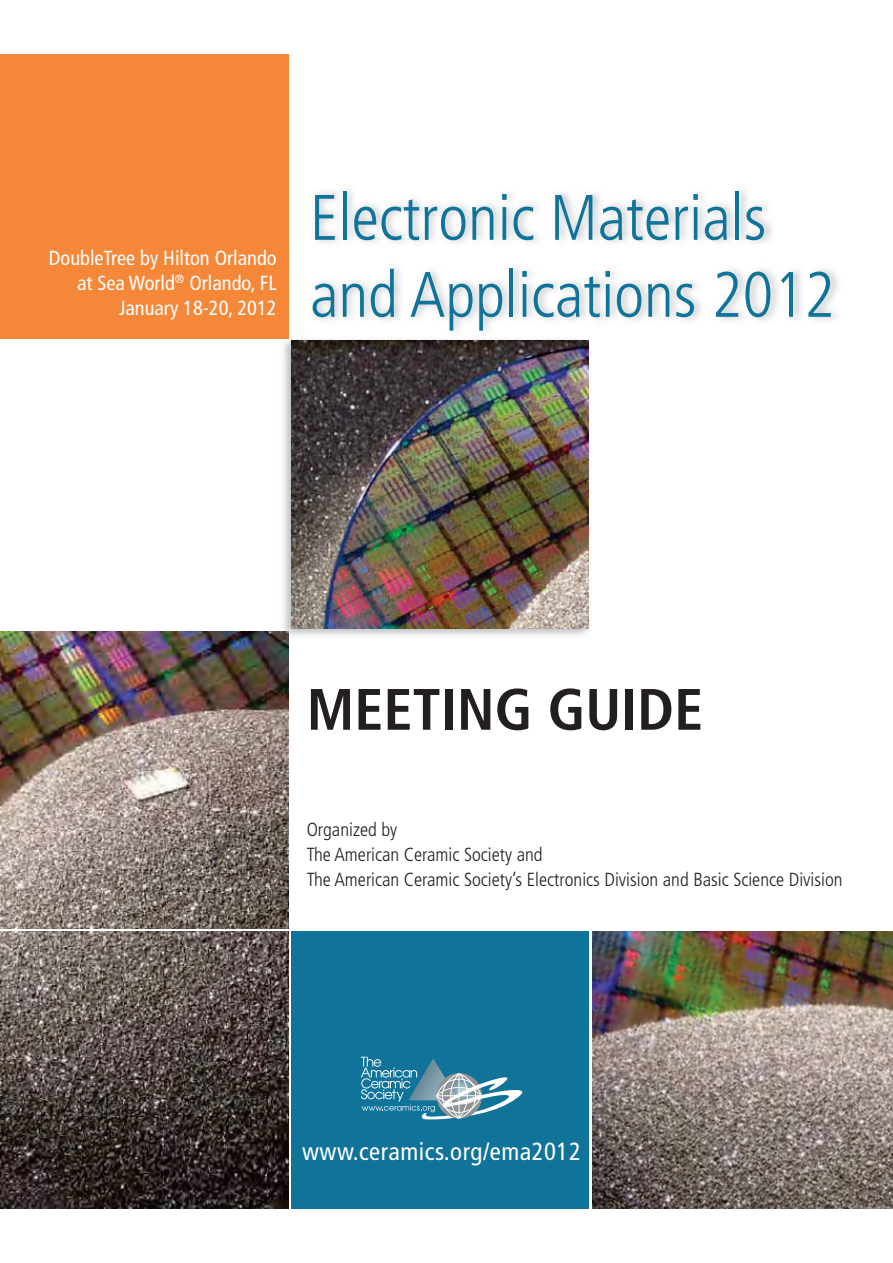
<style>
.page{position:relative;width:893px;height:1263px;background:#fff}
.page>*{position:absolute;margin:0;border:0;box-sizing:border-box;transform-origin:0 0}
.t1{font:300 condensed 64.2px/76.9px "Frutiger";color:#0f739a}
.t2{font:700 condensed 58.35px "Frutiger";color:#231f20}
.t3{font:condensed 24.75px "Frutiger";letter-spacing:.02em;color:#fff}
.t4{font:condensed 20.4px/24.8px "Frutiger";color:#fff;text-align:right}
.t5{font:300 condensed 18.9px/24.8px "Frutiger";color:#231f20}
</style>
<div class="page">
<img style="left:279px;top:335px;width:310px;height:305px">
<img style="left:291px;top:340px;width:297px;height:289px">
<img style="left:308px;top:335px;width:281px;height:3px">
<div style="left:0;top:54px;width:288px;height:284px;background:#f58738"></div>
<div style="left:292px;top:932px;width:297px;height:277px;background:#0f739a"></div>
<img style="left:0;top:632px;width:288px;height:297px">
<img style="left:592px;top:932px;width:301px;height:277px">
<img style="left:0;top:932px;width:288px;height:277px">
<svg style="left:361px;top:1057px;width:161px;height:63px"></svg>
<p class="t4" style="left:49px;top:247px;width:229px">DoubleTree by Hilton Orlando at Sea World<sup>®</sup> Orlando, FL<br>January 18-20, 2012</p>
<h1 class="t1" style="left:310px;top:184px;width:526px">Electronic Materials and Applications 2012</h1>
<h2 class="t2" style="left:307px;top:686px;width:398px">MEETING GUIDE</h2>
<p class="t5" style="left:307px;top:819px;width:537px">Organized by<br>The American Ceramic Society and<br>The American Ceramic Society’s Electronics Division and Basic Science Division</p>
<h3 class="t3" style="left:302px;top:1142px;width:280px">www.ceramics.org/ema2012</h3>
</div>
